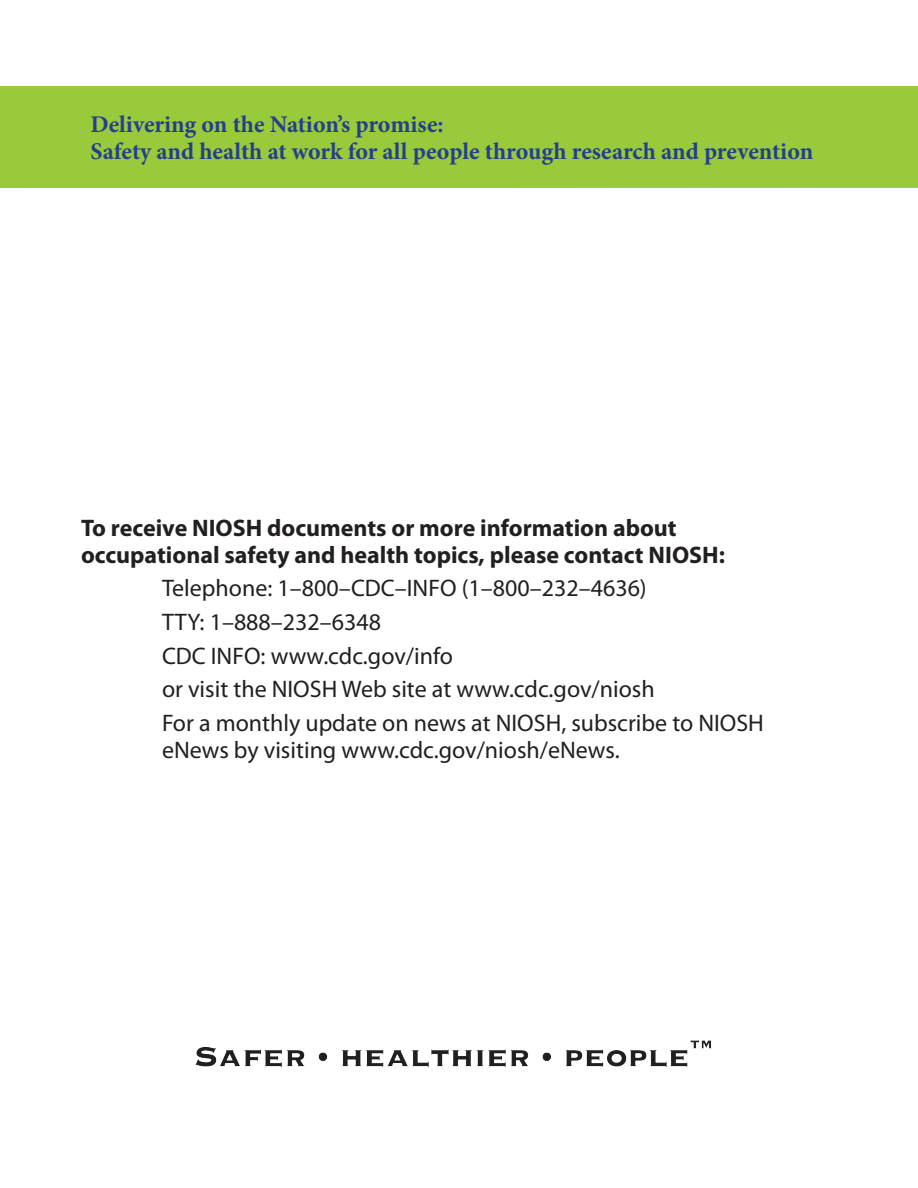
<style>
.page{position:relative;width:918px;height:1188px;background:#fff}
.page>*{position:absolute;margin:0;border:0;box-sizing:border-box;transform-origin:0 0}
.t1{font:24px/27px "Myriad Pro";color:#231f20}
.t2{font:700 24px/27px "Myriad Pro";color:#231f20}
.t3{font:700 24px "Minion Pro";letter-spacing:-.005em;color:#253f8e}
</style>
<div class="page">
<div style="left:0;top:86px;width:918px;height:102px;background:#99ca3b"></div>
<img style="left:195px;top:1040px;width:517px;height:27px">
<p class="t3" style="left:91px;top:108px;width:355px">Delivering on the Nation’s promise:</p>
<p class="t3" style="left:91px;top:135px;width:724px">Safety and health at work for all people through research and prevention</p>
<p class="t2" style="left:81px;top:513px;width:645px">To receive NIOSH documents or more information about occupational safety and health topics, please contact NIOSH:</p>
<p class="t1" style="left:162px;top:574px;width:486px">Telephone: 1–800–CDC–INFO (1–800–232–4636)</p>
<p class="t1" style="left:162px;top:608px;width:221px">TTY: 1–888–232–6348</p>
<p class="t1" style="left:162px;top:642px;width:292px">CDC INFO: www.cdc.gov/info</p>
<p class="t1" style="left:162px;top:676px;width:494px">or visit the NIOSH Web site at www.cdc.gov/niosh</p>
<p class="t1" style="left:162px;top:709px;width:603px">For a monthly update on news at NIOSH, subscribe to NIOSH eNews by visiting www.cdc.gov/niosh/eNews.</p>
</div>
